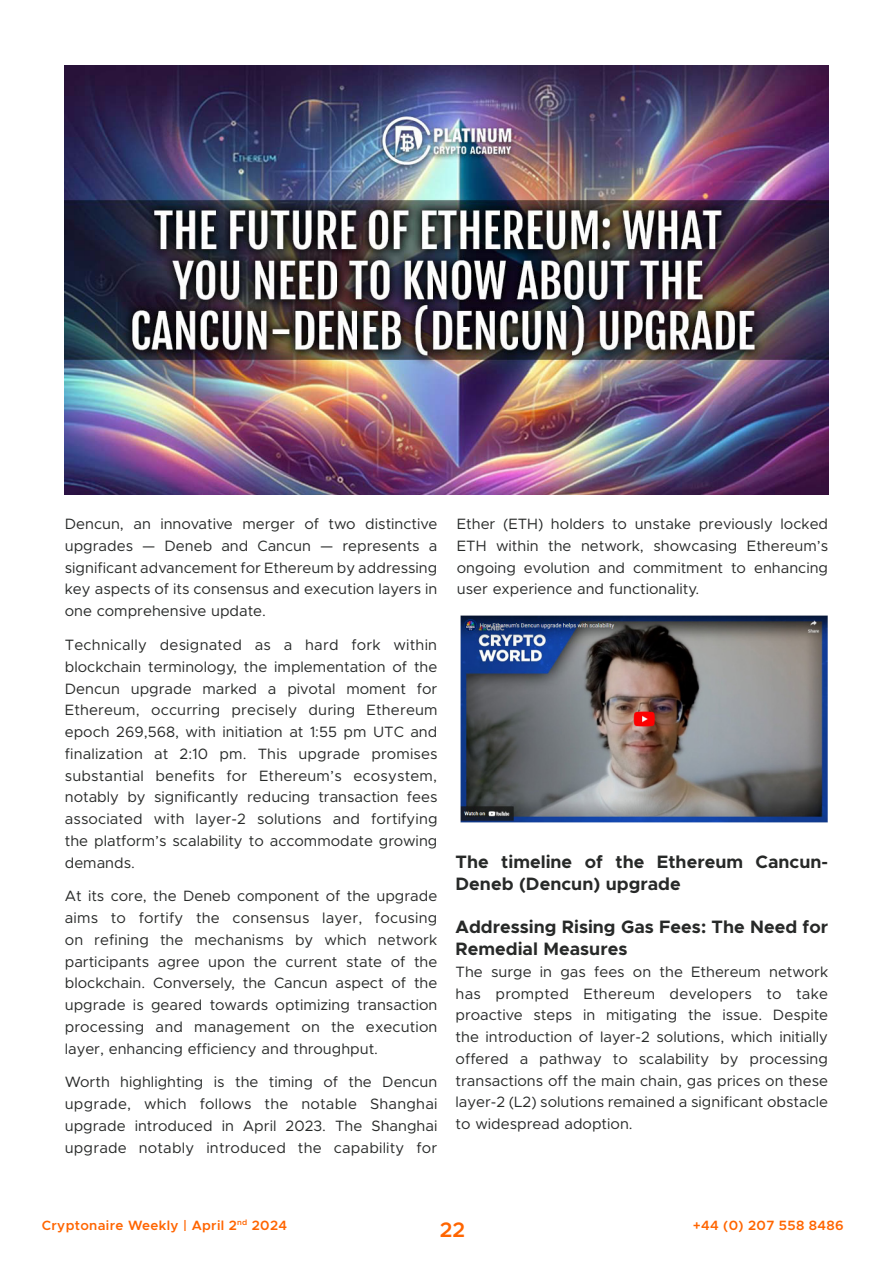
<style>
.page{position:relative;width:893px;height:1263px;background:#fff}
.page>*{position:absolute;margin:0;border:0;box-sizing:border-box;transform-origin:0 0}
.t1{font:600 21px "Metropolis";color:#ff6500}
.Body_paragraph{font:700 18px/21.8px "Metropolis";color:#272928}
.Body_paragraph-2{font:15px/21.8px "Metropolis";color:#272928;text-align:justify}
.t2{font:600 13.5px "Metropolis";letter-spacing:.025em;color:#ff6500}
</style>
<div class="page">
<img style="left:65px;top:65px;width:763px;height:429px">
<img style="left:460px;top:616px;width:367px;height:207px">
<p class="Body_paragraph-2" style="left:65px;top:513px;width:374px">Dencun, an innovative merger of two distinctive upgrades — Deneb and Cancun — represents a significant advancement for Ethereum by addressing key aspects of its consensus and execution layers in one comprehensive update.</p>
<p class="Body_paragraph-2" style="left:65px;top:634px;width:374px">Technically designated as a hard fork within blockchain terminology, the implementation of the Dencun upgrade marked a pivotal moment for Ethereum, occurring precisely during Ethereum epoch 269,568, with initiation at 1:55 pm UTC and finalization at 2:10 pm. This upgrade promises substantial benefits for Ethereum’s ecosystem, notably by significantly reducing transaction fees associated with layer-2 solutions and fortifying the platform’s scalability to accommodate growing demands.</p>
<p class="Body_paragraph-2" style="left:65px;top:885px;width:374px">At its core, the Deneb component of the upgrade aims to fortify the consensus layer, focusing on refining the mechanisms by which network participants agree upon the current state of the blockchain. Conversely, the Cancun aspect of the upgrade is geared towards optimizing transaction processing and management on the execution layer, enhancing efficiency and throughput.</p>
<p class="Body_paragraph-2" style="left:65px;top:1071px;width:374px">Worth highlighting is the timing of the Dencun upgrade, which follows the notable Shanghai upgrade introduced in April 2023. The Shanghai upgrade notably introduced the capability for</p>
<p class="Body_paragraph-2" style="left:457px;top:513px;width:373px">Ether (ETH) holders to unstake previously locked ETH within the network, showcasing Ethereum’s ongoing evolution and commitment to enhancing user experience and functionality.</p>
<p class="Body_paragraph" style="left:456px;top:851px;width:374px">The timeline of the Ethereum Cancun-<br>Deneb (Dencun) upgrade</p>
<p class="Body_paragraph" style="left:456px;top:916px;width:374px">Addressing Rising Gas Fees: The Need for<br>Remedial Measures</p>
<p class="Body_paragraph-2" style="left:456px;top:961px;width:374px">The surge in gas fees on the Ethereum network has prompted Ethereum developers to take proactive steps in mitigating the issue. Despite the introduction of layer-2 solutions, which initially offered a pathway to scalability by processing transactions off the main chain, gas prices on these layer-2 (L2) solutions remained a significant obstacle to widespread adoption.</p>
<p class="t2" style="left:42px;top:1217px;width:247px">Cryptonaire Weekly | April 2<sup>nd</sup> 2024</p>
<h1 class="t1" style="left:440px;top:1216px;width:27px">22</h1>
<p class="t2" style="left:693px;top:1217px;width:153px">+44 (0) 207 558 8486</p>
</div>
